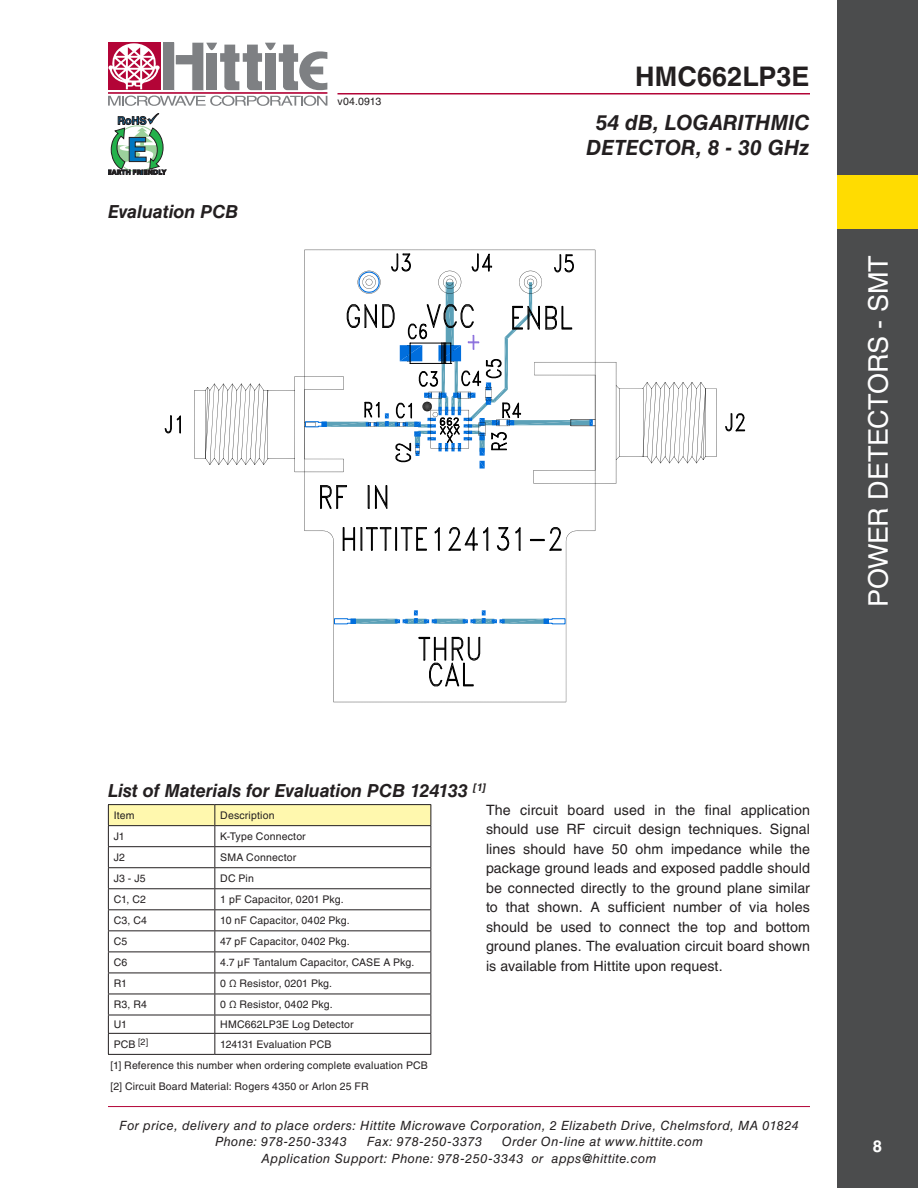
<style>
.page{position:relative;width:918px;height:1188px;background:#fff}
.page>*{position:absolute;margin:0;border:0;box-sizing:border-box;transform-origin:0 0}
.t1{font:27px "Helvetica LT Std";letter-spacing:-.015em;color:#fff}
.t2{font:700 27px "Helvetica LT Std";color:#231f20}
.t3{font:italic 700 21px/25.2px "Helvetica LT Std";color:#231f20;text-align:center}
.t4{font:italic 700 18px "Helvetica LT Std";letter-spacing:-.005em;color:#231f20}
.t5{font:700 16.5px "Helvetica LT Std";color:#fff}
.t6{font:14.25px/19.5px "Helvetica LT Std";letter-spacing:.005em;color:#231f20;text-align:justify}
.t7{font:italic 12.75px/16.5px "Helvetica LT Std";letter-spacing:.035em;color:#231f20}
.t8{font:10.5px/21px "Helvetica LT Std";letter-spacing:.015em;color:#231f20}
</style>
<div class="page">
<hr style="left:108px;top:1106px;width:702px;height:1px;background:#b30437">
<div style="left:163px;top:43px;width:11px;height:47px;background:#7e8083"></div>
<div style="left:108px;top:43px;width:52px;height:47px;background:#b30437"></div>
<hr style="left:108px;top:92px;width:219px;height:2px;background:#b30437">
<svg style="left:176px;top:43px;width:151px;height:47px"></svg>
<svg style="left:108px;top:96px;width:219px;height:10px"></svg>
<svg style="left:108px;top:43px;width:52px;height:46px"></svg>
<hr style="left:338px;top:93px;width:472px;height:1px;background:#b30437">
<svg style="left:108px;top:113px;width:58px;height:62px"></svg>
<div style="left:837px;top:0;width:81px;height:1188px;background:#4b4c4d"></div>
<div style="left:837px;top:175px;width:81px;height:54px;background:#ffdc01"></div>
<hr style="left:108px;top:804px;width:107px;height:1px;background:#231f20">
<hr style="left:215px;top:804px;width:216px;height:1px;background:#231f20">
<svg style="left:108px;top:805px;width:323px;height:249px"></svg>
<hr style="left:108px;top:1054px;width:107px;height:1px;background:#231f20">
<hr style="left:215px;top:1054px;width:216px;height:1px;background:#231f20">
<svg style="left:434px;top:527px;width:6px;height:24px"></svg>
<svg style="left:448px;top:527px;width:41px;height:24px"></svg>
<svg style="left:496px;top:527px;width:25px;height:24px"></svg>
<div style="left:343px;top:527px;width:2px;height:24px;border:1px solid #000"></div>
<div style="left:353px;top:527px;width:2px;height:24px;border:1px solid #000"></div>
<svg style="left:344px;top:538px;width:10px;height:2px"></svg>
<svg style="left:360px;top:527px;width:67px;height:24px"></svg>
<svg style="left:418px;top:636px;width:63px;height:51px"></svg>
<hr style="left:566px;top:541px;width:1px;height:161px;background:#000">
<svg style="left:530px;top:527px;width:65px;height:25px"></svg>
<hr style="left:595px;top:250px;width:1px;height:281px;background:#000">
<hr style="left:304px;top:250px;width:1px;height:281px;background:#000">
<svg style="left:323px;top:531px;width:11px;height:10px"></svg>
<hr style="left:333px;top:541px;width:1px;height:161px;background:#000">
<hr style="left:333px;top:702px;width:233px;height:1px;background:#000">
<svg style="left:165px;top:415px;width:16px;height:19px"></svg>
<svg style="left:725px;top:413px;width:21px;height:19px"></svg>
<hr style="left:295px;top:376px;width:48px;height:1px;background:#000">
<hr style="left:295px;top:472px;width:48px;height:1px;background:#000">
<hr style="left:534px;top:483px;width:82px;height:1px;background:#000">
<hr style="left:534px;top:362px;width:82px;height:1px;background:#000">
<svg style="left:195px;top:376px;width:101px;height:97px"></svg>
<svg style="left:616px;top:362px;width:101px;height:122px"></svg>
<svg style="left:334px;top:610px;width:232px;height:15px"></svg>
<svg style="left:304px;top:249px;width:292px;height:261px"></svg>
<h3 class="t4" style="left:108px;top:201px;width:132px">Evaluation PCB</h3>
<p class="t8" style="left:338px;top:91px;width:45px">v04.0913</p>
<h1 class="t2" style="left:635px;top:60px;width:176px">HMC662LP3E</h1>
<h2 class="t3" style="left:586px;top:109px;width:225px">54 dB, LOGARITHMIC<br>DETECTOR, 8 - 30 GHz</h2>
<h1 class="t1" style="left:863px;top:607px;width:353px;rotate:-90deg">POWER DETECTORS - SMT</h1>
<h3 class="t4" style="left:108px;top:779px;width:380px">List of Materials for Evaluation PCB 124133 <sup>[1]</sup></h3>
<p class="t8" style="left:114px;top:805px;width:22px">Item</p>
<p class="t8" style="left:220px;top:805px;width:56px">Description</p>
<p class="t8" style="left:114px;top:826px;width:12px">J1</p>
<p class="t8" style="left:220px;top:826px;width:87px">K-Type Connector</p>
<p class="t8" style="left:114px;top:847px;width:13px">J2</p>
<p class="t8" style="left:220px;top:847px;width:78px">SMA Connector</p>
<p class="t8" style="left:114px;top:868px;width:33px">J3 - J5</p>
<p class="t8" style="left:220px;top:868px;width:35px">DC Pin</p>
<p class="t8" style="left:114px;top:889px;width:34px">C1, C2</p>
<p class="t8" style="left:220px;top:889px;width:125px">1 pF Capacitor, 0201 Pkg.</p>
<p class="t8" style="left:114px;top:910px;width:35px">C3, C4</p>
<p class="t8" style="left:220px;top:910px;width:131px">10 nF Capacitor, 0402 Pkg.</p>
<p class="t8" style="left:114px;top:931px;width:15px">C5</p>
<p class="t8" style="left:220px;top:931px;width:131px">47 pF Capacitor, 0402 Pkg.</p>
<p class="t8" style="left:114px;top:952px;width:15px">C6</p>
<p class="t8" style="left:220px;top:952px;width:196px">4.7 µF Tantalum Capacitor, CASE A Pkg.</p>
<p class="t8" style="left:114px;top:973px;width:15px">R1</p>
<p class="t8" style="left:220px;top:973px;width:113px">0 Ω Resistor, 0201 Pkg.</p>
<p class="t8" style="left:114px;top:994px;width:35px">R3, R4</p>
<p class="t8" style="left:220px;top:994px;width:114px">0 Ω Resistor, 0402 Pkg.</p>
<p class="t8" style="left:114px;top:1014px;width:15px">U1</p>
<p class="t8" style="left:220px;top:1014px;width:135px">HMC662LP3E Log Detector</p>
<p class="t8" style="left:114px;top:1033px;width:36px">PCB <sup>[2]</sup></p>
<p class="t6" style="left:486px;top:800px;width:326px">The circuit board used in the final application should use RF circuit design techniques. Signal lines should have 50 ohm impedance while the package ground leads and exposed paddle should be connected directly to the ground plane similar to that shown. A sufficient number of via holes should be used to connect the top and bottom ground planes. The evaluation circuit board shown is available from Hittite upon request.</p>
<p class="t8" style="left:111px;top:1033px;width:319px;text-indent:110px">124131 Evaluation PCB<br>[1] Reference this number when ordering complete evaluation PCB [2] Circuit Board Material: Rogers 4350 or Arlon 25 FR</p>
<p class="t7" style="left:215px;top:1117px;width:585px;text-indent:-96px">For price, delivery and to place orders: Hittite Microwave Corporation, 2 Elizabeth Drive, Chelmsford, MA 01824<br>Phone: 978-250-3343</p>
<p class="t7" style="left:262px;top:1133px;width:443px;text-indent:240px">Order On-line at www.hittite.com<br>Application Support: Phone: 978-250-3343 or apps@hittite.com</p>
<p class="t7" style="left:367px;top:1133px;width:117px">Fax: 978-250-3373</p>
<h3 class="t5" style="left:873px;top:1136px;width:11px">8</h3>
</div>
